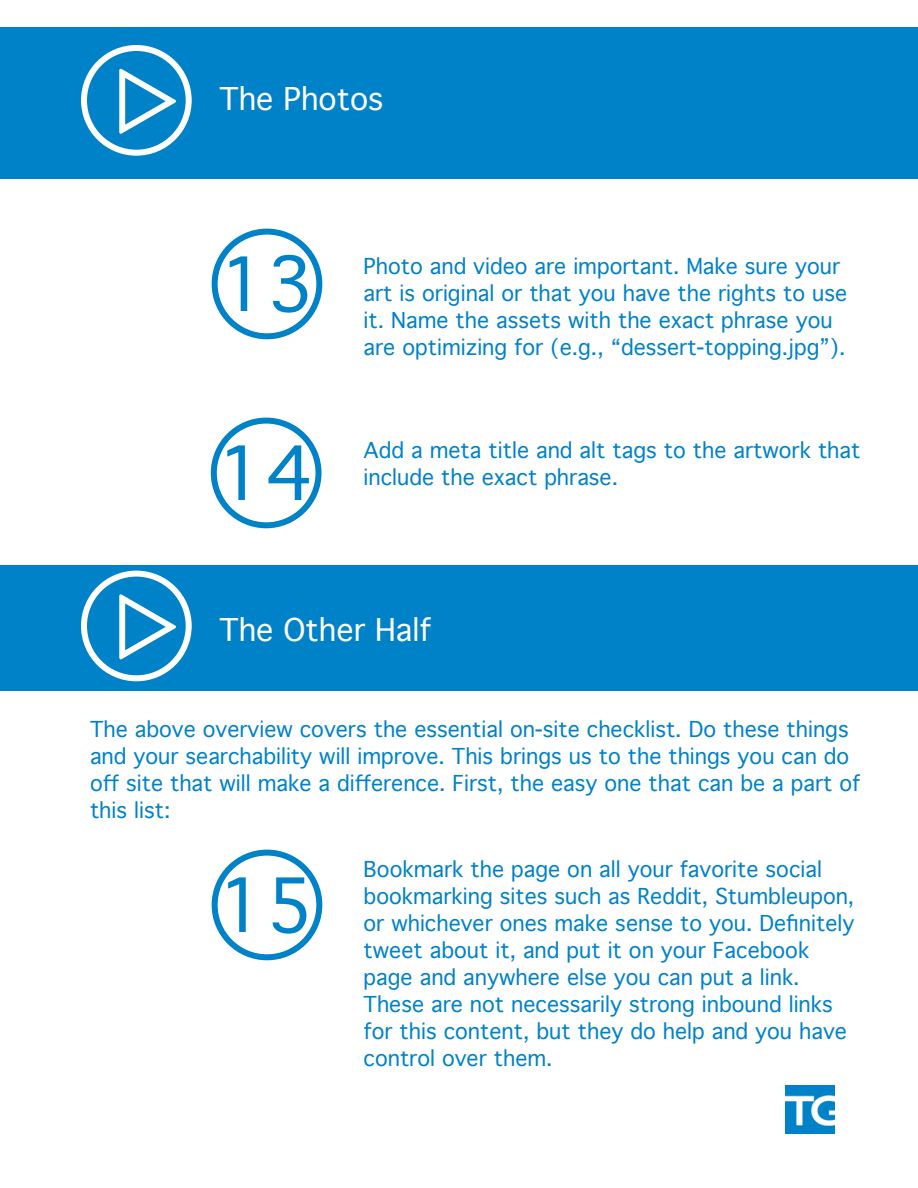
<style>
.page{position:relative;width:918px;height:1188px;background:#fff}
.page>*{position:absolute;margin:0;border:0;box-sizing:border-box;transform-origin:0 0}
.t1{font:72px "Geneva";color:#0082c8}
.t2{font:72px "Zeichen Hundert";color:#fff}
.t3{font:30px "Geneva";color:#fff}
.t4{font:21px/27px "Geneva";color:#0082c8}
</style>
<div class="page">
<img style="left:786px;top:1085px;width:48px;height:49px">
<div style="left:212px;top:229px;width:110px;height:110px;border:6px solid #0082c8;border-radius:50%"></div>
<div style="left:211px;top:418px;width:111px;height:110px;border:6px solid #0082c8;border-radius:50%"></div>
<div style="left:212px;top:850px;width:110px;height:110px;border:6px solid #0082c8;border-radius:50%"></div>
<div style="left:0;top:565px;width:918px;height:126px;background:#0082c8"></div>
<div style="left:81px;top:571px;width:111px;height:110px;border:6px solid #fff;border-radius:50%"></div>
<div style="left:0;top:27px;width:918px;height:151px;background:#0082c8"></div>
<div style="left:81px;top:45px;width:111px;height:111px;border:6px solid #fff;border-radius:50%"></div>
<p class="t2" style="left:111px;top:140px;width:77px;rotate:-90deg">q</p>
<p class="t3" style="left:220px;top:82px;width:165px">The Photos</p>
<p class="t2" style="left:111px;top:665px;width:77px;rotate:-90deg">q</p>
<p class="t1" style="left:219px;top:244px;width:98px">13</p>
<p class="t1" style="left:217px;top:433px;width:98px">14</p>
<p class="t4" style="left:364px;top:254px;width:485px">Photo and video are important. Make sure your art is original or that you have the rights to use it. Name the assets with the exact phrase you are optimizing for (e.g., “dessert-topping.jpg”).</p>
<p class="t4" style="left:364px;top:437px;width:498px">Add a meta title and alt tags to the artwork that include the exact phrase.</p>
<p class="t3" style="left:220px;top:613px;width:213px">The Other Half</p>
<p class="t4" style="left:90px;top:716px;width:772px">The above overview covers the essential on-site checklist. Do these things and your searchability will improve. This brings us to the things you can do off site that will make a difference. First, the easy one that can be a part of this list:</p>
<p class="t1" style="left:218px;top:865px;width:98px">15</p>
<p class="t4" style="left:364px;top:856px;width:492px">Bookmark the page on all your favorite social bookmarking sites such as Reddit, Stumbleupon, or whichever ones make sense to you. Definitely tweet about it, and put it on your Facebook page and anywhere else you can put a link.<br>These are not necessarily strong inbound links for this content, but they do help and you have control over them.</p>
</div>
